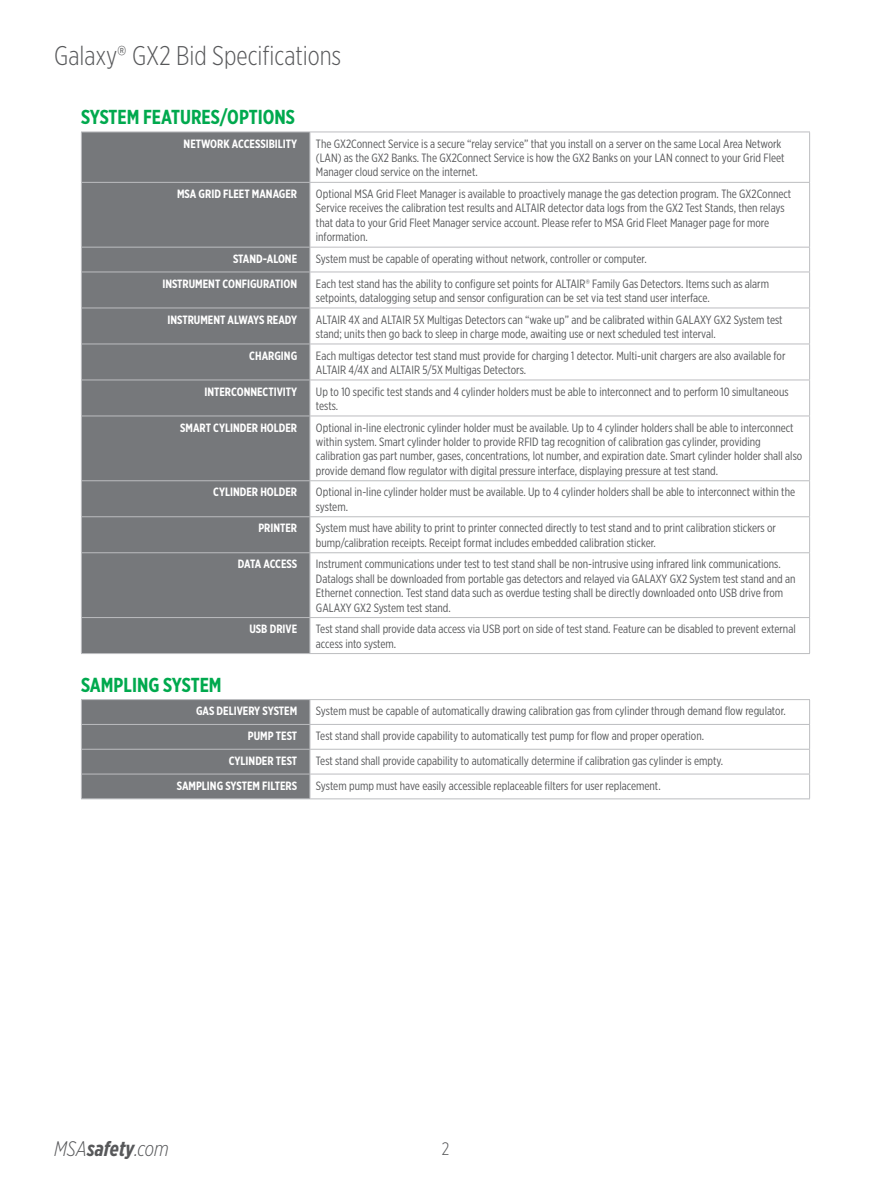
<style>
.page{position:relative;width:891px;height:1188px;background:#fff}
.page>*{position:absolute;margin:0;border:0;box-sizing:border-box;transform-origin:0 0}
.t1{font:300 27px "Gotham X Narrow";color:#57585a}
.t2{font:italic 300 21px "Gotham X Narrow";letter-spacing:-.005em;color:#57585a}
.t3{font:700 20.25px "Gotham X Narrow";color:#00a94e}
.t4{font:300 18px "Gotham X Narrow";color:#57585a}
.t5{font:12px/14.4px "Gotham X Narrow";color:#57585a}
.t6{font:700 12px "Gotham X Narrow";color:#fff}
.t7{font:700 12px "Gotham X Narrow";letter-spacing:-.025em;color:#fff}
.s1{font-weight:700}
</style>
<div class="page">
<div style="left:82px;top:133px;width:228px;height:520px;background:#76787b"></div>
<svg style="left:311px;top:246px;width:498px;height:308px"></svg>
<hr style="left:81px;top:132px;width:229px;height:1px;background:#bcbdc0">
<hr style="left:81px;top:132px;width:1px;height:50px;background:#bcbdc0">
<hr style="left:310px;top:132px;width:500px;height:1px;background:#bcbdc0">
<hr style="left:310px;top:132px;width:1px;height:50px;background:#bcbdc0">
<hr style="left:809px;top:132px;width:1px;height:50px;background:#bcbdc0">
<hr style="left:81px;top:182px;width:229px;height:1px;background:#bcbdc0">
<hr style="left:81px;top:183px;width:1px;height:64px;background:#bcbdc0">
<hr style="left:310px;top:182px;width:500px;height:1px;background:#bcbdc0">
<hr style="left:310px;top:183px;width:1px;height:64px;background:#bcbdc0">
<hr style="left:809px;top:183px;width:1px;height:64px;background:#bcbdc0">
<hr style="left:81px;top:247px;width:229px;height:1px;background:#bcbdc0">
<svg style="left:81px;top:248px;width:1px;height:24px"></svg>
<hr style="left:310px;top:247px;width:500px;height:1px;background:#bcbdc0">
<svg style="left:310px;top:248px;width:1px;height:24px"></svg>
<svg style="left:809px;top:248px;width:1px;height:24px"></svg>
<hr style="left:81px;top:272px;width:229px;height:1px;background:#bcbdc0">
<hr style="left:81px;top:272px;width:1px;height:36px;background:#bcbdc0">
<hr style="left:310px;top:272px;width:500px;height:1px;background:#bcbdc0">
<hr style="left:310px;top:272px;width:1px;height:36px;background:#bcbdc0">
<hr style="left:809px;top:272px;width:1px;height:36px;background:#bcbdc0">
<hr style="left:81px;top:308px;width:229px;height:1px;background:#bcbdc0">
<hr style="left:81px;top:308px;width:1px;height:36px;background:#bcbdc0">
<hr style="left:310px;top:308px;width:500px;height:1px;background:#bcbdc0">
<hr style="left:310px;top:308px;width:1px;height:36px;background:#bcbdc0">
<hr style="left:809px;top:308px;width:1px;height:36px;background:#bcbdc0">
<hr style="left:81px;top:344px;width:229px;height:1px;background:#bcbdc0">
<hr style="left:81px;top:344px;width:1px;height:36px;background:#bcbdc0">
<hr style="left:310px;top:344px;width:500px;height:1px;background:#bcbdc0">
<hr style="left:310px;top:344px;width:1px;height:36px;background:#bcbdc0">
<hr style="left:809px;top:344px;width:1px;height:36px;background:#bcbdc0">
<hr style="left:81px;top:380px;width:229px;height:1px;background:#bcbdc0">
<hr style="left:81px;top:380px;width:1px;height:36px;background:#bcbdc0">
<hr style="left:310px;top:380px;width:500px;height:1px;background:#bcbdc0">
<hr style="left:310px;top:380px;width:1px;height:36px;background:#bcbdc0">
<hr style="left:809px;top:380px;width:1px;height:36px;background:#bcbdc0">
<hr style="left:81px;top:416px;width:229px;height:1px;background:#bcbdc0">
<hr style="left:81px;top:416px;width:1px;height:64px;background:#bcbdc0">
<hr style="left:310px;top:416px;width:500px;height:1px;background:#bcbdc0">
<hr style="left:310px;top:416px;width:1px;height:64px;background:#bcbdc0">
<hr style="left:809px;top:416px;width:1px;height:64px;background:#bcbdc0">
<hr style="left:81px;top:480px;width:229px;height:1px;background:#bcbdc0">
<hr style="left:81px;top:481px;width:1px;height:35px;background:#bcbdc0">
<hr style="left:310px;top:480px;width:500px;height:1px;background:#bcbdc0">
<hr style="left:310px;top:481px;width:1px;height:35px;background:#bcbdc0">
<hr style="left:809px;top:481px;width:1px;height:35px;background:#bcbdc0">
<hr style="left:81px;top:516px;width:229px;height:1px;background:#bcbdc0">
<hr style="left:81px;top:517px;width:1px;height:35px;background:#bcbdc0">
<hr style="left:310px;top:516px;width:500px;height:1px;background:#bcbdc0">
<hr style="left:310px;top:517px;width:1px;height:35px;background:#bcbdc0">
<hr style="left:809px;top:517px;width:1px;height:35px;background:#bcbdc0">
<hr style="left:81px;top:552px;width:229px;height:1px;background:#bcbdc0">
<hr style="left:81px;top:553px;width:1px;height:64px;background:#bcbdc0">
<hr style="left:310px;top:552px;width:500px;height:1px;background:#bcbdc0">
<hr style="left:310px;top:553px;width:1px;height:64px;background:#bcbdc0">
<hr style="left:809px;top:553px;width:1px;height:64px;background:#bcbdc0">
<hr style="left:81px;top:617px;width:229px;height:1px;background:#bcbdc0">
<hr style="left:81px;top:618px;width:1px;height:35px;background:#bcbdc0">
<hr style="left:310px;top:617px;width:500px;height:1px;background:#bcbdc0">
<hr style="left:310px;top:618px;width:1px;height:35px;background:#bcbdc0">
<hr style="left:809px;top:618px;width:1px;height:35px;background:#bcbdc0">
<hr style="left:81px;top:653px;width:229px;height:1px;background:#bcbdc0">
<hr style="left:310px;top:653px;width:500px;height:1px;background:#bcbdc0">
<svg style="left:311px;top:748px;width:498px;height:51px"></svg>
<hr style="left:81px;top:699px;width:229px;height:1px;background:#bcbdc0">
<hr style="left:310px;top:699px;width:500px;height:1px;background:#bcbdc0">
<hr style="left:310px;top:724px;width:500px;height:1px;background:#bcbdc0">
<hr style="left:310px;top:749px;width:500px;height:1px;background:#bcbdc0">
<hr style="left:310px;top:774px;width:500px;height:1px;background:#bcbdc0">
<svg style="left:81px;top:700px;width:230px;height:99px;background:#7a7c7f"></svg>
<svg style="left:809px;top:700px;width:1px;height:99px"></svg>
<hr style="left:81px;top:799px;width:229px;height:1px;background:#bcbdc0">
<hr style="left:310px;top:799px;width:500px;height:1px;background:#bcbdc0">
<h1 class="t1" style="left:54px;top:39px;width:289px">Galaxy® GX2 Bid Specifications</h1>
<h3 class="t3" style="left:81px;top:105px;width:215px">SYSTEM FEATURES/OPTIONS</h3>
<p class="t6" style="left:184px;top:136px;width:115px">NETWORK ACCESSIBILITY</p>
<p class="t5" style="left:316px;top:136px;width:470px">The GX2Connect Service is a secure “relay service” that you install on a server on the same Local Area Network (LAN) as the GX2 Banks. The GX2Connect Service is how the GX2 Banks on your LAN connect to your Grid Fleet<br>Manager cloud service on the internet.</p>
<p class="t6" style="left:177px;top:186px;width:122px">MSA GRID FLEET MANAGER</p>
<p class="t5" style="left:316px;top:186px;width:477px">Optional MSA Grid Fleet Manager is available to proactively manage the gas detection program. The GX2Connect Service receives the calibration test results and ALTAIR detector data logs from the GX2 Test Stands, then relays that data to your Grid Fleet Manager service account. Please refer to MSA Grid Fleet Manager page for more information.</p>
<p class="t6" style="left:233px;top:251px;width:66px">STAND-ALONE</p>
<p class="t5" style="left:316px;top:251px;width:332px">System must be capable of operating without network, controller or computer.</p>
<p class="t6" style="left:162px;top:276px;width:136px">INSTRUMENT CONFIGURATION</p>
<p class="t5" style="left:316px;top:276px;width:455px">Each test stand has the ability to configure set points for ALTAIR® Family Gas Detectors. Items such as alarm setpoints, datalogging setup and sensor configuration can be set via test stand user interface.</p>
<p class="t6" style="left:167px;top:312px;width:131px">INSTRUMENT ALWAYS READY</p>
<p class="t5" style="left:316px;top:312px;width:468px">ALTAIR 4X and ALTAIR 5X Multigas Detectors can “wake up” and be calibrated within GALAXY GX2 System test stand; units then go back to sleep in charge mode, awaiting use or next scheduled test interval.</p>
<p class="t6" style="left:249px;top:348px;width:49px">CHARGING</p>
<p class="t5" style="left:316px;top:348px;width:471px">Each multigas detector test stand must provide for charging 1 detector. Multi-unit chargers are also available for<br>ALTAIR 4/4X and ALTAIR 5/5X Multigas Detectors.</p>
<p class="t6" style="left:204px;top:384px;width:94px">INTERCONNECTIVITY</p>
<p class="t5" style="left:316px;top:384px;width:474px">Up to 10 specific test stands and 4 cylinder holders must be able to interconnect and to perform 10 simultaneous tests.</p>
<p class="t6" style="left:180px;top:420px;width:119px">SMART CYLINDER HOLDER</p>
<p class="t5" style="left:316px;top:420px;width:488px">Optional in-line electronic cylinder holder must be available. Up to 4 cylinder holders shall be able to interconnect within system. Smart cylinder holder to provide RFID tag recognition of calibration gas cylinder, providing calibration gas part number, gases, concentrations, lot number, and expiration date. Smart cylinder holder shall also provide demand flow regulator with digital pressure interface, displaying pressure at test stand.</p>
<p class="t6" style="left:213px;top:485px;width:85px">CYLINDER HOLDER</p>
<p class="t5" style="left:316px;top:485px;width:481px">Optional in-line cylinder holder must be available. Up to 4 cylinder holders shall be able to interconnect within the system.</p>
<p class="t6" style="left:258px;top:521px;width:40px">PRINTER</p>
<p class="t5" style="left:316px;top:521px;width:461px">System must have ability to print to printer connected directly to test stand and to print calibration stickers or bump/calibration receipts. Receipt format includes embedded calibration sticker.</p>
<p class="t7" style="left:238px;top:557px;width:61px">DATA ACCESS</p>
<p class="t5" style="left:316px;top:557px;width:481px">Instrument communications under test to test stand shall be non-intrusive using infrared link communications.<br>Datalogs shall be downloaded from portable gas detectors and relayed via GALAXY GX2 System test stand and an Ethernet connection. Test stand data such as overdue testing shall be directly downloaded onto USB drive from GALAXY GX2 System test stand.</p>
<p class="t6" style="left:249px;top:622px;width:49px">USB DRIVE</p>
<p class="t5" style="left:316px;top:622px;width:481px">Test stand shall provide data access via USB port on side of test stand. Feature can be disabled to prevent external access into system.</p>
<h3 class="t3" style="left:81px;top:672px;width:142px">SAMPLING SYSTEM</h3>
<p class="t6" style="left:196px;top:704px;width:103px">GAS DELIVERY SYSTEM</p>
<p class="t5" style="left:316px;top:704px;width:471px">System must be capable of automatically drawing calibration gas from cylinder through demand flow regulator.</p>
<p class="t6" style="left:248px;top:728px;width:51px">PUMP TEST</p>
<p class="t5" style="left:316px;top:728px;width:390px">Test stand shall provide capability to automatically test pump for flow and proper operation.</p>
<p class="t6" style="left:229px;top:753px;width:70px">CYLINDER TEST</p>
<p class="t5" style="left:316px;top:753px;width:409px">Test stand shall provide capability to automatically determine if calibration gas cylinder is empty.</p>
<p class="t6" style="left:177px;top:778px;width:122px">SAMPLING SYSTEM FILTERS</p>
<p class="t5" style="left:316px;top:778px;width:346px">System pump must have easily accessible replaceable filters for user replacement.</p>
<h2 class="t2" style="left:54px;top:1136px;width:116px">MSA<span class="s1">safety</span>.com</h2>
<h3 class="t4" style="left:442px;top:1138px;width:9px">2</h3>
</div>
